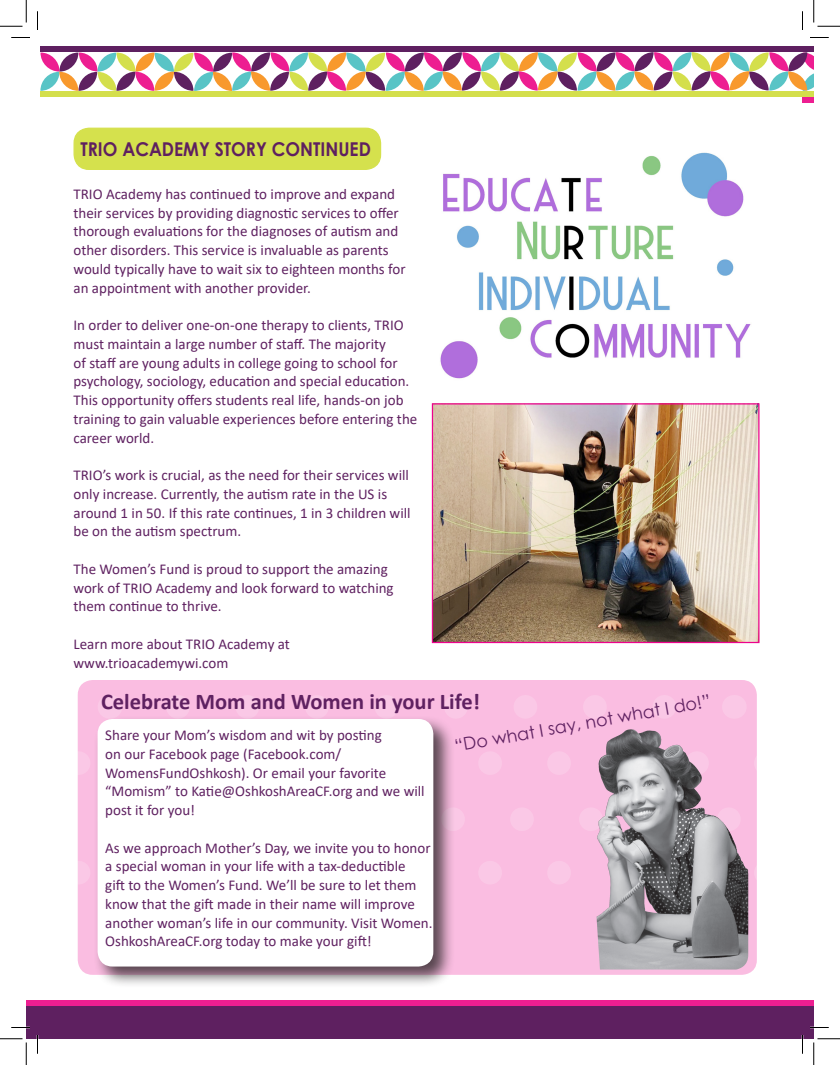
<style>
.page{position:relative;width:840px;height:1065px;background:#fff}
.page>*{position:absolute;margin:0;border:0;box-sizing:border-box;transform-origin:0 0}
.Body_Text{font:700 22.5px "Calibri";color:#5f2161}
.Body_Text-2{font:700 19.12px "Century Gothic";color:#5e2060;scale:.92 1}
.Body_Text-3{font:17.5px "Century Gothic";color:#5f2161}
.Body_Text-4{font:15px/18.8px "Calibri";color:#5f2161}
</style>
<div class="page">
<div style="left:802px;top:97px;width:12px;height:6px;background:#ed1e91"></div>
<svg style="left:78px;top:680px;width:679px;height:295px;background:#dcb0cb"></svg>
<div style="left:26px;top:1002px;width:788px;height:37px;background:#5e2060"></div>
<div style="left:26px;top:1000px;width:788px;height:6px;background:#ed1e91"></div>
<div style="left:40px;top:46px;width:774px;height:6px;background:#5e2060"></div>
<div style="left:40px;top:91px;width:774px;height:6px;background:#d4df4c"></div>
<svg style="left:40px;top:52px;width:774px;height:39px"></svg>
<svg style="left:144px;top:695px;width:520px;height:24px;background:#fac0e2"></svg>
<svg style="left:734px;top:695px;width:1px;height:24px"></svg>
<svg style="left:109px;top:695px;width:1px;height:20px"></svg>
<svg style="left:455px;top:751px;width:242px;height:24px;background:#d9b1ca"></svg>
<svg style="left:78px;top:751px;width:1px;height:24px"></svg>
<svg style="left:455px;top:807px;width:274px;height:24px;background:#d5b3c8"></svg>
<svg style="left:455px;top:861px;width:242px;height:24px;background:#cba6bd"></svg>
<svg style="left:78px;top:861px;width:1px;height:24px"></svg>
<div style="left:94px;top:715px;width:361px;height:273px;background:#231f20;opacity:.75"></div>
<div style="left:98px;top:719px;width:335px;height:248px;background:#fff;border-radius:15px"></div>
<img style="left:598px;top:729px;width:32px;height:69px">
<div style="left:74px;top:128px;width:307px;height:41px;background:#d5e14d;border-radius:15px"></div>
<div style="left:74px;top:128px;width:307px;height:42px;border:1px solid #d5e14d;border-radius:15px"></div>
<img style="left:434px;top:405px;width:324px;height:236px">
<div style="left:432px;top:403px;width:328px;height:240px;border:1px solid #ed028c"></div>
<img style="left:440px;top:152px;width:311px;height:227px">
<svg style="left:11px;top:37px;width:19px;height:1px"></svg>
<svg style="left:810px;top:37px;width:19px;height:1px"></svg>
<svg style="left:11px;top:1027px;width:19px;height:1px"></svg>
<svg style="left:810px;top:1027px;width:19px;height:1px"></svg>
<svg style="left:37px;top:11px;width:1px;height:19px"></svg>
<svg style="left:37px;top:1035px;width:1px;height:19px"></svg>
<svg style="left:802px;top:11px;width:1px;height:19px"></svg>
<svg style="left:802px;top:1035px;width:1px;height:19px"></svg>
<svg style="left:0;top:0;width:27px;height:27px"></svg>
<svg style="left:0;top:1039px;width:27px;height:26px"></svg>
<svg style="left:814px;top:0;width:26px;height:27px"></svg>
<svg style="left:814px;top:1039px;width:26px;height:26px"></svg>
<p class="Body_Text-2" style="left:80px;top:135px;width:317px">TRIO ACADEMY STORY CONTINUED</p>
<p class="Body_Text-4" style="left:73px;top:184px;width:334px">TRIO Academy has continued to improve and expand their services by providing diagnostic services to offer thorough evaluations for the diagnoses of autism and other disorders. This service is invaluable as parents would typically have to wait six to eighteen months for an appointment with another provider.</p>
<p class="Body_Text-4" style="left:73px;top:315px;width:345px">In order to deliver one-on-one therapy to clients, TRIO must maintain a large number of staff. The majority<br>of staff are young adults in college going to school for psychology, sociology, education and special education.<br>This opportunity offers students real life, hands-on job training to gain valuable experiences before entering the career world.</p>
<p class="Body_Text-4" style="left:73px;top:465px;width:339px">TRIO’s work is crucial, as the need for their services will only increase. Currently, the autism rate in the US is around 1 in 50. If this rate continues, 1 in 3 children will be on the autism spectrum.</p>
<p class="Body_Text-4" style="left:73px;top:559px;width:322px">The Women’s Fund is proud to support the amazing work of TRIO Academy and look forward to watching them continue to thrive.</p>
<p class="Body_Text-4" style="left:73px;top:634px;width:218px">Learn more about TRIO Academy at</p>
<p class="Body_Text-4" style="left:73px;top:653px;width:156px">www.trioacademywi.com</p>
<p class="Body_Text" style="left:101px;top:686px;width:381px">Celebrate Mom and Women in your Life!</p>
<p class="Body_Text-4" style="left:105px;top:725px;width:321px">Share your Mom’s wisdom and wit by posting<br>on our Facebook page (Facebook.com/ WomensFundOshkosh). Or email your favorite “Momism” to Katie@OshkoshAreaCF.org and we will post it for you!</p>
<p class="Body_Text-4" style="left:105px;top:838px;width:329px">As we approach Mother’s Day, we invite you to honor a special woman in your life with a tax-deductible<br>gift to the Women’s Fund. We’ll be sure to let them know that the gift made in their name will improve another woman’s life in our community. Visit Women.<br>OshkoshAreaCF.org today to make your gift!</p>
<p class="Body_Text-3" style="left:453px;top:733px;width:261px;rotate:-10deg">“Do what I say, not what I do!”</p>
</div>
